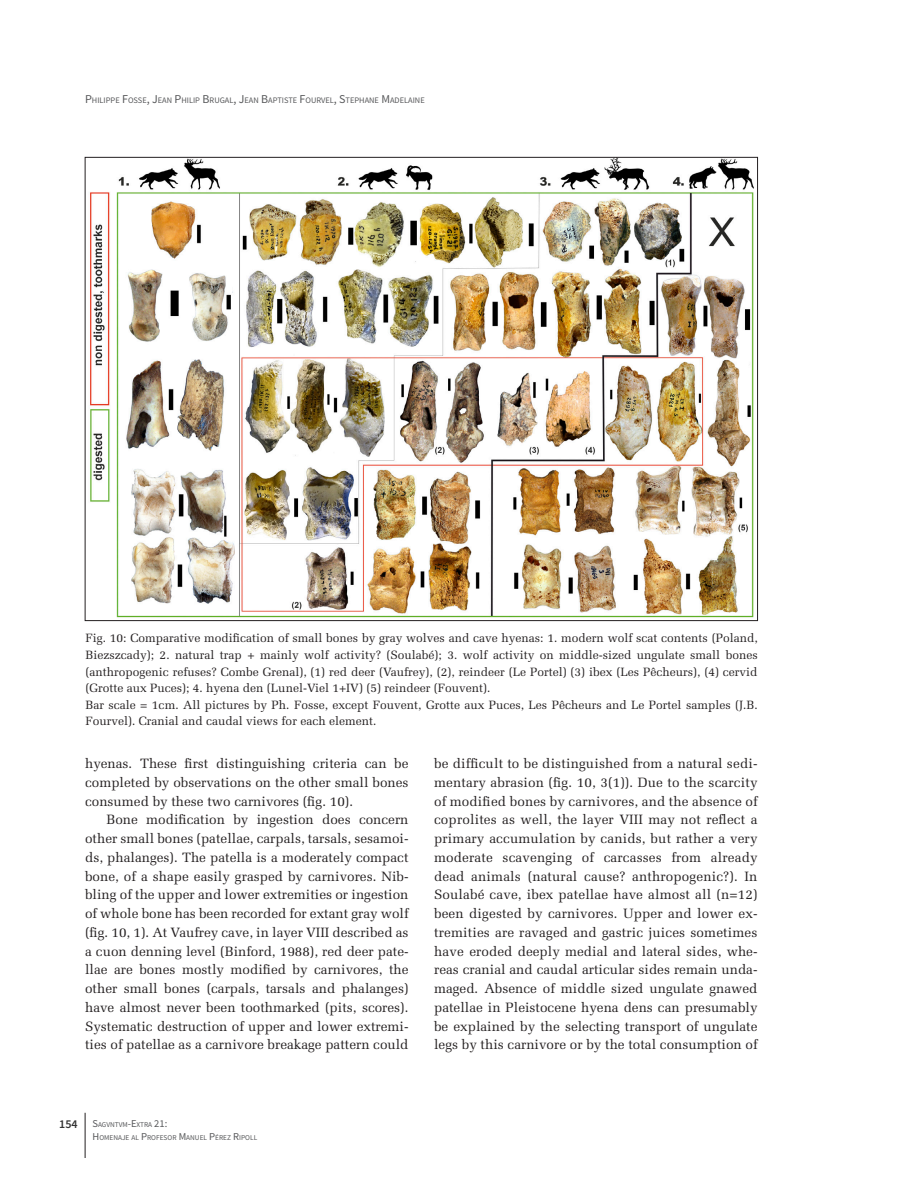
<style>
.page{position:relative;width:898px;height:1195px;background:#fff}
.page>*{position:absolute;margin:0;border:0;box-sizing:border-box;transform-origin:0 0}
.t1{font:13.5px/18.8px "Melior LT Std";color:#231f20;text-align:justify}
.Bibliografia{font:12px/16.5px "Melior LT Std";color:#231f20;text-align:justify}
.t2{font:600 12px "Source Sans Pro";color:#333}
.t3{font:8.4px "Source Sans Pro";color:#57585a}
.t4{font:7.35px/12.6px "Source Sans Pro";color:#57585a}
.s1{font-size:12px}
.s2{font-size:10.5px}
</style>
<div class="page">
<hr style="left:85px;top:1113px;width:1px;height:45px;background:#231f20">
<img style="left:90px;top:159px;width:664px;height:459px">
<p class="t3" style="left:85px;top:95px;width:340px"><span class="s1">P</span>H ILIPPE <span class="s1">F</span>OSSE<span class="s1">, J</span> EAN <span class="s1">P</span>H ILIP <span class="s1">B</span>RUGAL<span class="s1">, J</span> EAN <span class="s1">B</span>APTISTE <span class="s1">F</span>OURVEL<span class="s1">, S</span>TEPHANE <span class="s1">M</span>ADELAINE</p>
<p class="Bibliografia" style="left:85px;top:630px;width:673px">Fig. 10: Comparative modification of small bones by gray wolves and cave hyenas: 1. modern wolf scat contents (Poland, Biezszcady); 2. natural trap + mainly wolf activity? (Soulabé); 3. wolf activity on middle-sized ungulate small bones (anthropogenic refuses? Combe Grenal), (1) red deer (Vaufrey), (2), reindeer (Le Portel) (3) ibex (Les Pêcheurs), (4) cervid (Grotte aux Puces); 4. hyena den (Lunel-Viel 1+IV) (5) reindeer (Fouvent).</p>
<p class="Bibliografia" style="left:85px;top:696px;width:673px">Bar scale = 1cm. All pictures by Ph. Fosse, except Fouvent, Grotte aux Puces, Les Pêcheurs and Le Portel samples (J.B.<br>Fourvel). Cranial and caudal views for each element.</p>
<p class="t1" style="left:85px;top:754px;width:325px">hyenas. These first distinguishing criteria can be completed by observations on the other small bones consumed by these two carnivores (fig. 10).</p>
<p class="t1" style="left:85px;top:810px;width:325px;text-indent:21px">Bone modification by ingestion does concern other small bones (patellae, carpals, tarsals, sesamoi&shy;ds, phalanges). The patella is a moderately compact bone, of a shape easily grasped by carnivores. Nib&shy;bling of the upper and lower extremities or ingestion of whole bone has been recorded for extant gray wolf (fig. 10, 1). At Vaufrey cave, in layer VIII described as a cuon denning level (Binford, 1988), red deer pate&shy;llae are bones mostly modified by carnivores, the other small bones (carpals, tarsals and phalanges) have almost never been toothmarked (pits, scores).<br>Systematic destruction of upper and lower extremi&shy;ties of patellae as a carnivore breakage pattern could</p>
<p class="t1" style="left:434px;top:754px;width:325px">be difficult to be distinguished from a natural sedi&shy;mentary abrasion (fig. 10, 3(1)). Due to the scarcity of modified bones by carnivores, and the absence of coprolites as well, the layer VIII may not reflect a primary accumulation by canids, but rather a very moderate scavenging of carcasses from already dead animals (natural cause? anthropogenic?). In Soulabé cave, ibex patellae have almost all (n=12) been digested by carnivores. Upper and lower ex&shy;tremities are ravaged and gastric juices sometimes have eroded deeply medial and lateral sides, whe&shy;reas cranial and caudal articular sides remain unda&shy;maged. Absence of middle sized ungulate gnawed patellae in Pleistocene hyena dens can presumably be explained by the selecting transport of ungulate legs by this carnivore or by the total consumption of</p>
<p class="t2" style="left:59px;top:1116px;width:20px">154</p>
<p class="t4" style="left:92px;top:1119px;width:166px"><span class="s2">S</span>AGVNTVM<span class="s2">-E</span>XTRA <span class="s2">21:<br>H</span>OMENAJE AL <span class="s2">P</span>ROFESOR <span class="s2">M</span>ANUEL <span class="s2">P</span>ÉREZ <span class="s2">R</span>IPOLL</p>
</div>
